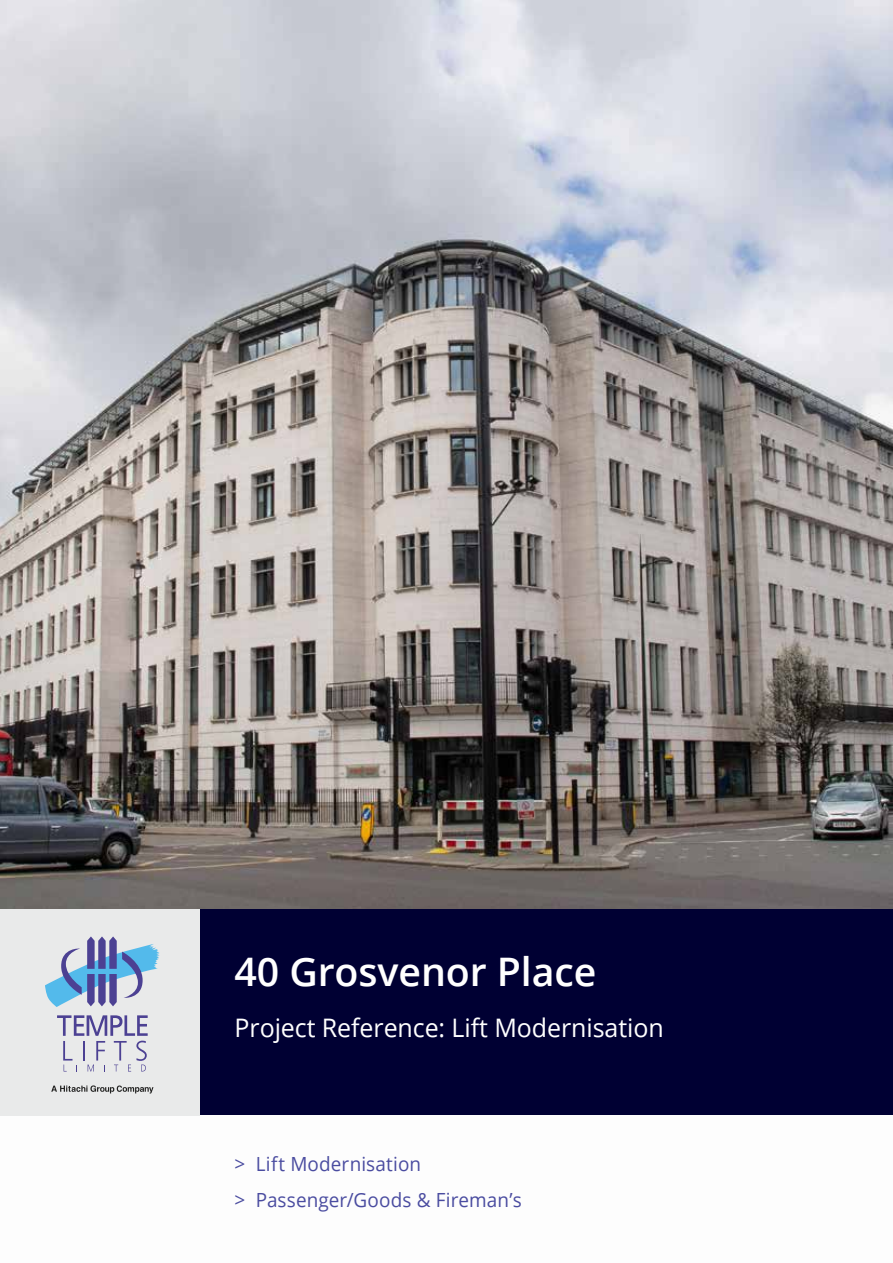
<style>
.page{position:relative;width:893px;height:1263px;background:#fff}
.page>*{position:absolute;margin:0;border:0;box-sizing:border-box;transform-origin:0 0}
.t1{font:600 39.3px "Open Sans";letter-spacing:-.005em;color:#fff}
.t2{font:25.5px "Open Sans";letter-spacing:-.005em;color:#fff}
.t3{font:19.5px/35.2px "Open Sans";letter-spacing:.005em;color:#4a4ca0}
</style>
<div class="page">
<img style="left:0;top:0;width:893px;height:909px">
<div style="left:200px;top:909px;width:693px;height:206px;background:#003"></div>
<div style="left:0;top:909px;width:200px;height:207px;background:#e9eaea"></div>
<svg style="left:45px;top:936px;width:115px;height:71px"></svg>
<svg style="left:57px;top:1015px;width:91px;height:56px"></svg>
<svg style="left:51px;top:1085px;width:102px;height:8px"></svg>
<h1 class="t1" style="left:235px;top:944px;width:363px">40 Grosvenor Place</h1>
<h2 class="t2" style="left:235px;top:1010px;width:431px">Project Reference: Lift Modernisation</h2>
<p class="t3" style="left:235px;top:1146px;width:289px">&gt; Lift Modernisation<br>&gt; Passenger/Goods &amp; Fireman’s</p>
</div>
